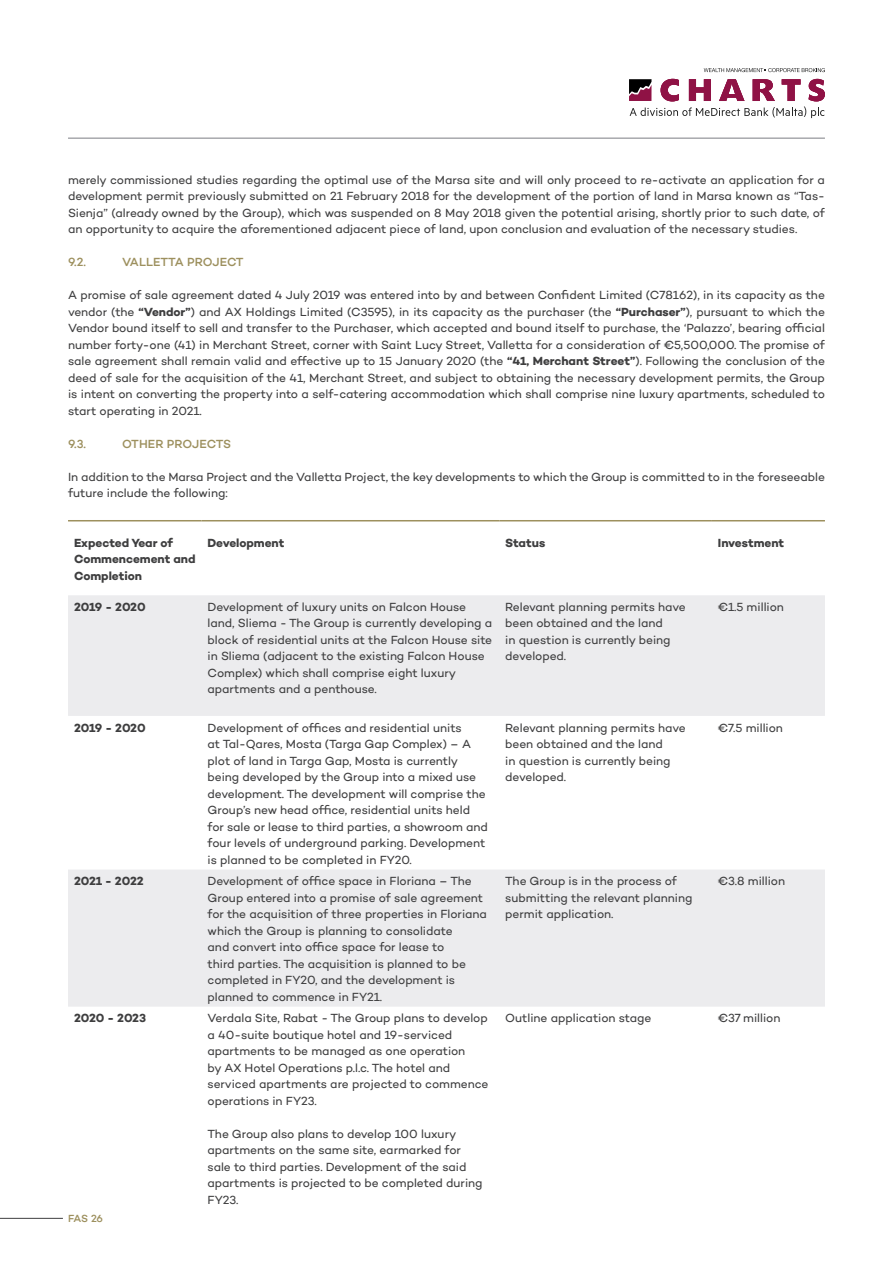
<style>
.page{position:relative;width:893px;height:1263px;background:#fff}
.page>*{position:absolute;margin:0;border:0;box-sizing:border-box;transform-origin:0 0}
.t1{font:12px/16.5px "Campton";letter-spacing:-.005em;color:#3e3e3f}
.t2{font:700 12px/16.5px "Campton";letter-spacing:-.005em;color:#3e3e3f}
.t3{font:500 12px "Campton";letter-spacing:-.01em;color:#9d905e}
.t4{font:500 10.5px "Campton";color:#9d905e}
.s1{font-weight:700}
</style>
<div class="page">
<hr style="left:0;top:1218px;width:63px;height:1px;background:#3e3e3f">
<svg style="left:704px;top:68px;width:121px;height:4px"></svg>
<svg style="left:629px;top:79px;width:196px;height:39px"></svg>
<hr style="left:68px;top:137px;width:757px;height:2px;background:#a8a9ad">
<svg style="left:68px;top:595px;width:757px;height:412px;fill:#ececee"></svg>
<hr style="left:68px;top:520px;width:134px;height:1px;background:#9d905e">
<hr style="left:202px;top:520px;width:297px;height:1px;background:#9d905e">
<hr style="left:499px;top:520px;width:213px;height:1px;background:#9d905e">
<hr style="left:712px;top:520px;width:113px;height:1px;background:#9d905e">
<p class="t1" style="left:68px;top:171px;width:758px;text-align:justify">merely commissioned studies regarding the optimal use of the Marsa site and will only proceed to re-activate an application for a development permit previously submitted on 21 February 2018 for the development of the portion of land in Marsa known as “Tas-Sienja” (already owned by the Group), which was suspended on 8 May 2018 given the potential arising, shortly prior to such date, of an opportunity to acquire the aforementioned adjacent piece of land, upon conclusion and evaluation of the necessary studies.</p>
<p class="t3" style="left:68px;top:255px;width:19px">9.2.</p>
<p class="t3" style="left:122px;top:255px;width:123px">VALLETTA PROJECT</p>
<p class="t1" style="left:68px;top:287px;width:758px;text-align:justify">A promise of sale agreement dated 4 July 2019 was entered into by and between Confident Limited (C78162), in its capacity as the vendor (the <span class="s1">“Vendor”</span>) and AX Holdings Limited (C3595), in its capacity as the purchaser (the <span class="s1">“Purchaser”</span>), pursuant to which the Vendor bound itself to sell and transfer to the Purchaser, which accepted and bound itself to purchase, the ‘Palazzo’, bearing official number forty-one (41) in Merchant Street, corner with Saint Lucy Street, Valletta for a consideration of €5,500,000. The promise of sale agreement shall remain valid and effective up to 15 January 2020 (the <span class="s1">“41, Merchant Street”</span>). Following the conclusion of the deed of sale for the acquisition of the 41, Merchant Street, and subject to obtaining the necessary development permits, the Group is intent on converting the property into a self-catering accommodation which shall comprise nine luxury apartments, scheduled to start operating in 2021.</p>
<p class="t3" style="left:68px;top:436px;width:19px">9.3.</p>
<p class="t3" style="left:122px;top:436px;width:111px">OTHER PROJECTS</p>
<p class="t1" style="left:68px;top:468px;width:758px">In addition to the Marsa Project and the Valletta Project, the key developments to which the Group is committed to in the foreseeable future include the following:</p>
<p class="t2" style="left:74px;top:534px;width:123px">Expected Year of<br>Commencement and<br>Completion</p>
<p class="t2" style="left:208px;top:534px;width:78px">Development</p>
<p class="t2" style="left:505px;top:534px;width:42px">Status</p>
<p class="t2" style="left:718px;top:534px;width:68px">Investment</p>
<p class="t2" style="left:74px;top:598px;width:73px">2019 - 2020</p>
<p class="t1" style="left:208px;top:598px;width:286px">Development of luxury units on Falcon House land, Sliema - The Group is currently developing a block of residential units at the Falcon House site in Sliema (adjacent to the existing Falcon House Complex) which shall comprise eight luxury apartments and a penthouse.</p>
<p class="t1" style="left:505px;top:598px;width:182px">Relevant planning permits have been obtained and the land<br>in question is currently being developed.</p>
<p class="t1" style="left:718px;top:598px;width:67px">€1.5 million</p>
<p class="t2" style="left:74px;top:719px;width:73px">2019 - 2020</p>
<p class="t1" style="left:208px;top:719px;width:282px">Development of offices and residential units<br>at Tal-Qares, Mosta (Targa Gap Complex) – A plot of land in Targa Gap, Mosta is currently being developed by the Group into a mixed use development. The development will comprise the Group’s new head office, residential units held for sale or lease to third parties, a showroom and four levels of underground parking. Development is planned to be completed in FY20.</p>
<p class="t1" style="left:505px;top:719px;width:182px">Relevant planning permits have been obtained and the land<br>in question is currently being developed.</p>
<p class="t1" style="left:718px;top:719px;width:67px">€7.5 million</p>
<p class="t2" style="left:74px;top:873px;width:71px">2021 - 2022</p>
<p class="t1" style="left:208px;top:872px;width:281px">Development of office space in Floriana – The Group entered into a promise of sale agreement for the acquisition of three properties in Floriana which the Group is planning to consolidate<br>and convert into office space for lease to<br>third parties. The acquisition is planned to be completed in FY20, and the development is planned to commence in FY21.</p>
<p class="t1" style="left:505px;top:872px;width:189px">The Group is in the process of submitting the relevant planning permit application.</p>
<p class="t1" style="left:718px;top:872px;width:69px">€3.8 million</p>
<p class="t2" style="left:74px;top:1010px;width:73px">2020 - 2023</p>
<p class="t1" style="left:208px;top:1010px;width:282px">Verdala Site, Rabat - The Group plans to develop a 40-suite boutique hotel and 19-serviced apartments to be managed as one operation<br>by AX Hotel Operations p.l.c. The hotel and serviced apartments are projected to commence operations in FY23.</p>
<p class="t1" style="left:208px;top:1125px;width:276px">The Group also plans to develop 100 luxury apartments on the same site, earmarked for sale to third parties. Development of the said apartments is projected to be completed during FY23.</p>
<p class="t1" style="left:505px;top:1010px;width:148px">Outline application stage</p>
<p class="t1" style="left:718px;top:1010px;width:64px">€37 million</p>
<p class="t4" style="left:68px;top:1212px;width:36px">FAS 26</p>
</div>
